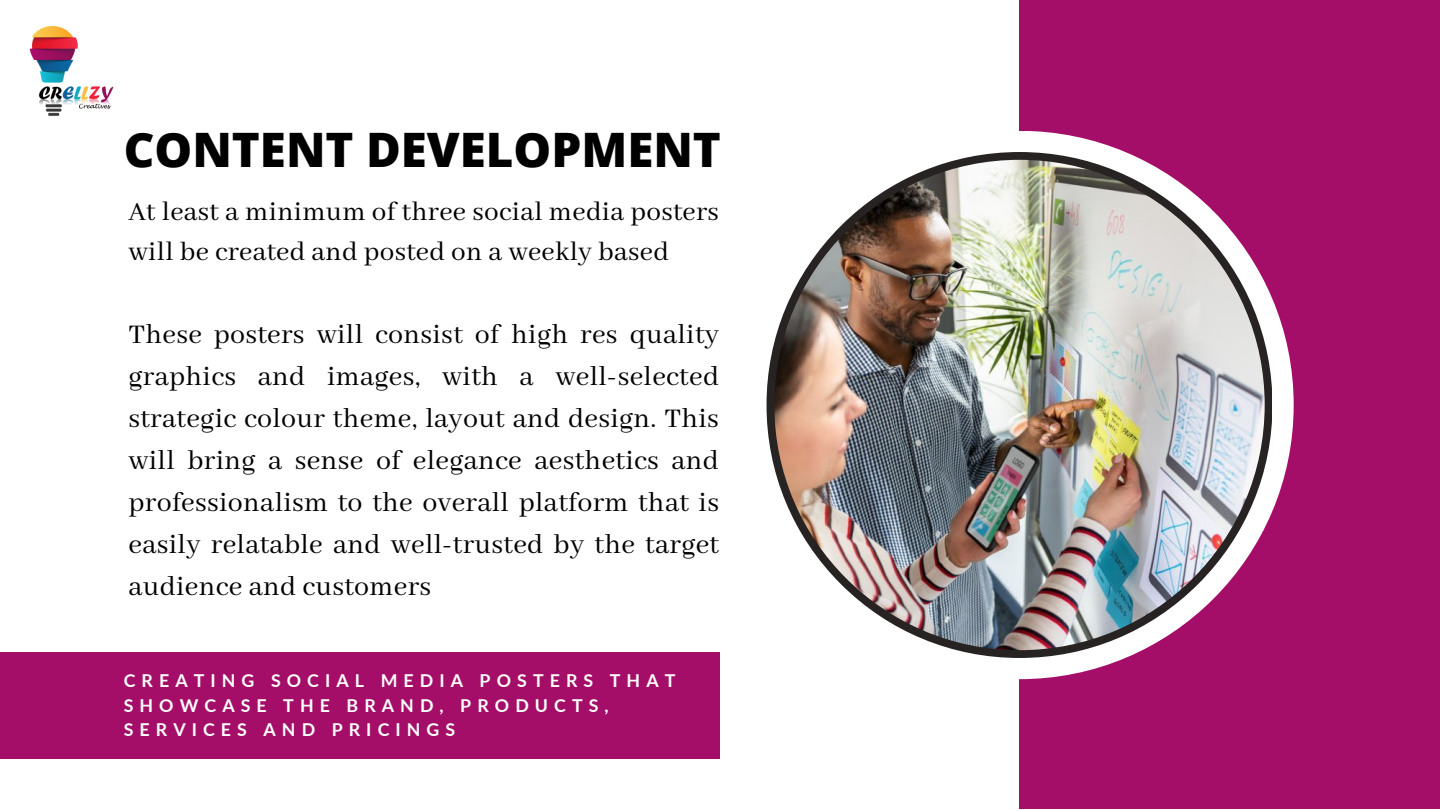
<style>
.page{position:relative;width:1440px;height:810px;background:#fff}
.page>*{position:absolute;margin:0;border:0;box-sizing:border-box;transform-origin:0 0}
.t1{font:800 47.5px "Open Sans";color:#000}
.t2{font:30px/42px "Abhaya Libre";letter-spacing:.01em;color:#000;text-align:justify}
.t3{font:29.2px/40.5px "Abhaya Libre";letter-spacing:.01em;color:#000}
.t4{font:700 17.8px/24.4px "Lato";letter-spacing:.345em;color:#fff}
</style>
<div class="page">
<div style="left:1020px;top:0;width:420px;height:809px;background:#a40e68"></div>
<div style="left:745px;top:131px;width:549px;height:548px;background:#fff;border-radius:50%"></div>
<svg style="left:767px;top:152px;width:505px;height:506px"></svg>
<img style="left:774px;top:160px;width:491px;height:490px;border-radius:50%">
<div style="left:0;top:653px;width:720px;height:106px;background:#a40e68"></div>
<img style="left:29px;top:27px;width:85px;height:89px">
<h1 class="t1" style="left:124px;top:116px;width:599px">CONTENT DEVELOPMENT</h1>
<p class="t3" style="left:128px;top:192px;width:592px">At least a minimum of three social media posters will be created and posted on a weekly based</p>
<p class="t2" style="left:128px;top:314px;width:592px">These posters will consist of high res quality graphics and images, with a well-selected strategic colour theme, layout and design. This will bring a sense of elegance aesthetics and professionalism to the overall platform that is easily relatable and well-trusted by the target audience and customers</p>
<p class="t4" style="left:124px;top:668px;width:553px">CREATING SOCIAL MEDIA POSTERS THAT<br>SHOWCASE THE BRAND, PRODUCTS,<br>SERVICES AND PRICINGS</p>
</div>
